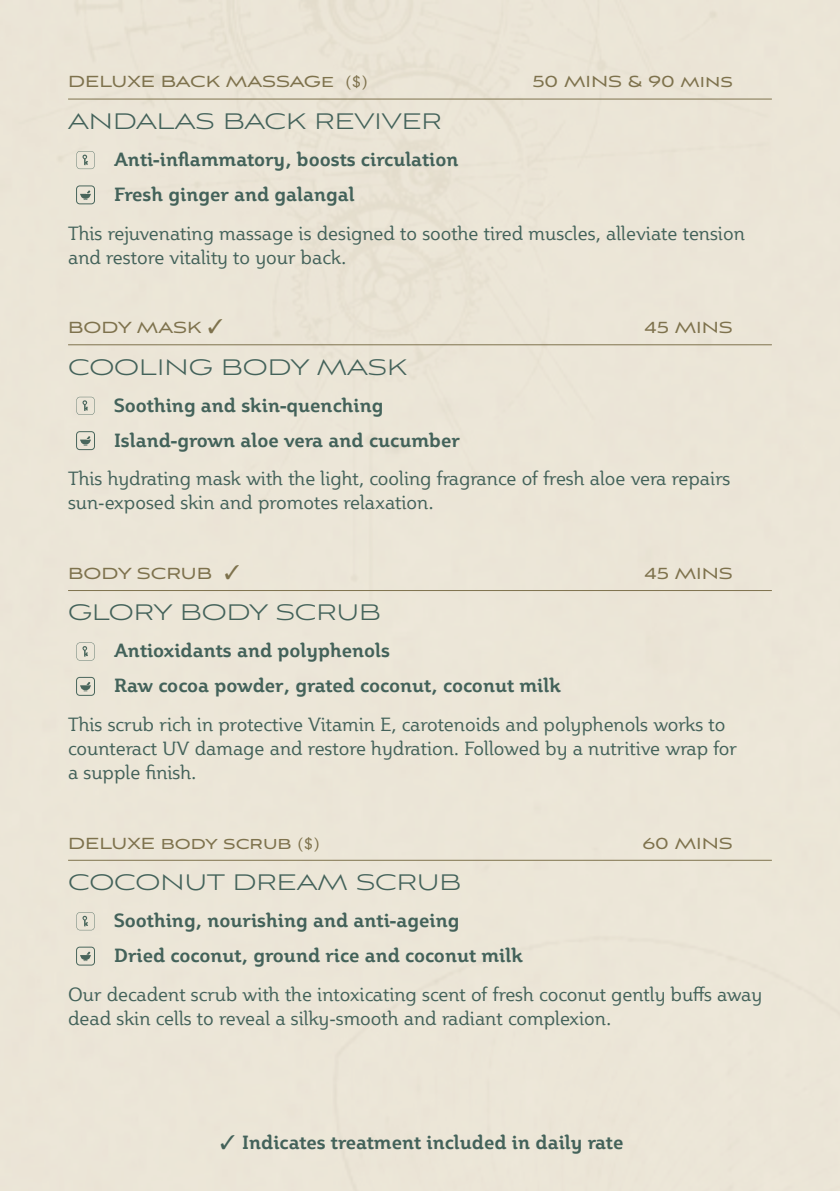
<style>
.page{position:relative;width:840px;height:1191px;background:#fff}
.page>*{position:absolute;margin:0;border:0;box-sizing:border-box;transform-origin:0 0}
.t1{font:300 28px "Aviano Sans";color:#43625a}
.t2{font:20px "Aviano Sans";color:#7e724d}
.t3{font:19px/24px "Plume";color:#43625a}
.t4{font:700 19px/34.8px "Plume";color:#43625a}
</style>
<div class="page">
<div style="left:0;top:0;width:839px;height:1191px;background:#ebe6d7"></div>
<hr style="left:68px;top:99px;width:703px;height:1px;background:#7e724d">
<hr style="left:68px;top:344px;width:703px;height:1px;background:#7e724d">
<hr style="left:68px;top:590px;width:703px;height:1px;background:#7e724d">
<hr style="left:68px;top:860px;width:703px;height:1px;background:#7e724d">
<svg style="left:76px;top:151px;width:18px;height:18px"></svg>
<div style="left:76px;top:186px;width:19px;height:18px;border:1px solid #49665c;border-radius:3px"></div>
<svg style="left:80px;top:190px;width:11px;height:10px"></svg>
<svg style="left:76px;top:397px;width:18px;height:18px"></svg>
<div style="left:76px;top:431px;width:19px;height:19px;border:1px solid #49665c;border-radius:3px"></div>
<svg style="left:80px;top:436px;width:11px;height:9px"></svg>
<svg style="left:76px;top:642px;width:18px;height:18px"></svg>
<div style="left:76px;top:677px;width:19px;height:18px;border:1px solid #49665c;border-radius:3px"></div>
<svg style="left:80px;top:682px;width:11px;height:9px"></svg>
<svg style="left:76px;top:912px;width:18px;height:18px"></svg>
<div style="left:76px;top:947px;width:19px;height:18px;border:1px solid #49665c;border-radius:3px"></div>
<svg style="left:80px;top:951px;width:11px;height:10px"></svg>
<svg style="left:221px;top:1135px;width:13px;height:14px"></svg>
<svg style="left:346px;top:75px;width:20px;height:15px"></svg>
<svg style="left:209px;top:319px;width:13px;height:14px"></svg>
<svg style="left:225px;top:564px;width:14px;height:15px"></svg>
<svg style="left:298px;top:836px;width:20px;height:15px"></svg>
<p class="t2" style="left:68px;top:72px;width:267px">DELUXE BACK MASSAGe</p>
<p class="t2" style="left:532px;top:72px;width:202px">50 MINS &amp; 90 mins</p>
<h1 class="t1" style="left:68px;top:108px;width:375px">ANDALAS BACK REVIVER</h1>
<p class="t4" style="left:114px;top:141px;width:346px">Anti-inflammatory, boosts circulation<br>Fresh ginger and galangal</p>
<p class="t3" style="left:68px;top:221px;width:678px">This rejuvenating massage is designed to soothe tired muscles, alleviate tension and restore vitality to your back.</p>
<p class="t2" style="left:68px;top:318px;width:135px">BODY MASK</p>
<p class="t2" style="left:644px;top:318px;width:90px">45 MINS</p>
<h1 class="t1" style="left:68px;top:354px;width:340px">COOLING BODY MASK</h1>
<p class="t4" style="left:114px;top:387px;width:347px">Soothing and skin-quenching<br>Island-grown aloe vera and cucumber</p>
<p class="t3" style="left:68px;top:466px;width:663px">This hydrating mask with the light, cooling fragrance of fresh aloe vera repairs sun-exposed skin and promotes relaxation.</p>
<p class="t2" style="left:68px;top:564px;width:145px">BODY SCRUB</p>
<p class="t2" style="left:644px;top:564px;width:90px">45 MINS</p>
<h1 class="t1" style="left:68px;top:599px;width:314px">GLORY BODY SCRUB</h1>
<p class="t4" style="left:114px;top:633px;width:448px">Antioxidants and polyphenols<br>Raw cocoa powder, grated coconut, coconut milk</p>
<p class="t3" style="left:68px;top:712px;width:670px">This scrub rich in protective Vitamin E, carotenoids and polyphenols works to counteract UV damage and restore hydration. Followed by a nutritive wrap for a supple finish.</p>
<p class="t2" style="left:68px;top:833px;width:225px">DELUXE body scrub</p>
<p class="t2" style="left:642px;top:833px;width:92px">60 MINS</p>
<h1 class="t1" style="left:68px;top:869px;width:394px">COCONUT DREAM SCRUB</h1>
<p class="t4" style="left:114px;top:902px;width:410px">Soothing, nourishing and anti-ageing<br>Dried coconut, ground rice and coconut milk</p>
<p class="t3" style="left:68px;top:982px;width:695px">Our decadent scrub with the intoxicating scent of fresh coconut gently buffs away dead skin cells to reveal a silky-smooth and radiant complexion.</p>
<p class="t4" style="left:242px;top:1124px;width:382px">Indicates treatment included in daily rate</p>
</div>
